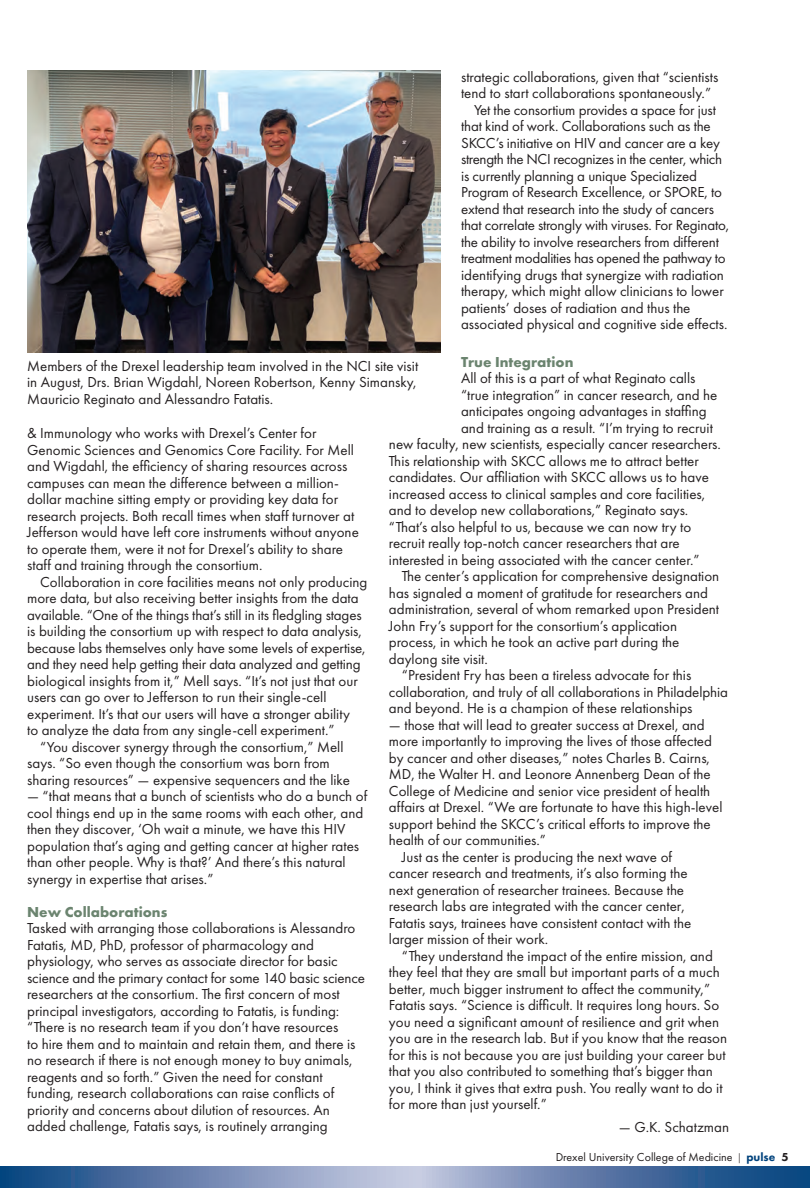
<style>
.page{position:relative;width:810px;height:1188px;background:#fff}
.page>*{position:absolute;margin:0;border:0;box-sizing:border-box;transform-origin:0 0}
.t1{font:15px/16.5px "Futura PT";color:#231f20}
.t2{font:15px "Futura PT";letter-spacing:-.02em;color:#231f20}
.t3{font:700 15px "Futura PT";color:#6b846f}
.t4{font:12px "Futura PT";color:#231f20}
.s1{font-family:"Miller Text";font-size:10.5px}
.s2{font-weight:800;color:#01427c}
.s3{font-weight:800}
</style>
<div class="page">
<svg style="left:1px;top:1167px;width:809px;height:21px;background:#6481ad"></svg>
<img style="left:27px;top:70px;width:414px;height:282px">
<svg style="left:0;top:1167px;width:1px;height:21px"></svg>
<p class="t1" style="left:461px;top:69px;width:259px">strategic collaborations, given that “scientists</p>
<p class="t1" style="left:461px;top:85px;width:252px">tend to start collaborations spontaneously.”</p>
<p class="t1" style="left:474px;top:102px;width:243px">Yet the consortium provides a space for just</p>
<p class="t1" style="left:461px;top:118px;width:251px">that kind of work. Collaborations such as the</p>
<p class="t1" style="left:461px;top:135px;width:260px">SKCC’s initiative on HIV and cancer are a key</p>
<p class="t2" style="left:461px;top:150px;width:263px">strength the NCI recognizes in the center, which</p>
<p class="t1" style="left:461px;top:168px;width:238px">is currently planning a unique Specialized</p>
<p class="t1" style="left:461px;top:184px;width:263px">Program of Research Excellence, or SPORE, to</p>
<p class="t1" style="left:461px;top:201px;width:254px">extend that research into the study of cancers</p>
<p class="t1" style="left:461px;top:217px;width:270px">that correlate strongly with viruses. For Reginato,</p>
<p class="t1" style="left:461px;top:234px;width:259px">the ability to involve researchers from different</p>
<p class="t2" style="left:461px;top:249px;width:266px">treatment modalities has opened the pathway to</p>
<p class="t1" style="left:461px;top:267px;width:264px">identifying drugs that synergize with radiation</p>
<p class="t1" style="left:461px;top:283px;width:264px">therapy, which might allow clinicians to lower</p>
<p class="t1" style="left:461px;top:300px;width:231px">patients’ doses of radiation and thus the</p>
<p class="t1" style="left:461px;top:316px;width:268px">associated physical and cognitive side effects.</p>
<p class="t3" style="left:461px;top:352px;width:114px">True Integration</p>
<p class="t1" style="left:461px;top:370px;width:236px">All of this is a part of what Reginato calls</p>
<p class="t1" style="left:461px;top:387px;width:258px">“true integration” in cancer research, and he</p>
<p class="t1" style="left:461px;top:403px;width:247px">anticipates ongoing advantages in staffing</p>
<p class="t1" style="left:461px;top:420px;width:253px">and training as a result. “I’m trying to recruit</p>
<p class="t1" style="left:389px;top:436px;width:334px">new faculty, new scientists, especially cancer researchers.</p>
<p class="t1" style="left:389px;top:453px;width:311px">This relationship with SKCC allows me to attract better</p>
<p class="t1" style="left:389px;top:469px;width:322px">candidates. Our affiliation with SKCC allows us to have</p>
<p class="t1" style="left:389px;top:486px;width:318px">increased access to clinical samples and core facilities,</p>
<p class="t1" style="left:389px;top:502px;width:301px">and to develop new collaborations,” Reginato says.</p>
<p class="t1" style="left:389px;top:519px;width:304px">“That’s also helpful to us, because we can now try to</p>
<p class="t1" style="left:389px;top:535px;width:292px">recruit really top-notch cancer researchers that are</p>
<p class="t1" style="left:389px;top:552px;width:312px">interested in being associated with the cancer center.”</p>
<p class="t1" style="left:402px;top:568px;width:319px">The center’s application for comprehensive designation</p>
<p class="t1" style="left:389px;top:585px;width:321px">has signaled a moment of gratitude for researchers and</p>
<p class="t1" style="left:389px;top:601px;width:332px">administration, several of whom remarked upon President</p>
<p class="t1" style="left:389px;top:618px;width:290px">John Fry’s support for the consortium’s application</p>
<p class="t1" style="left:389px;top:634px;width:292px">process, in which he took an active part during the</p>
<p class="t1" style="left:389px;top:651px;width:100px">daylong site visit.</p>
<p class="t1" style="left:402px;top:667px;width:291px">“President Fry has been a tireless advocate for this</p>
<p class="t1" style="left:389px;top:684px;width:341px">collaboration, and truly of all collaborations in Philadelphia</p>
<p class="t1" style="left:389px;top:700px;width:305px">and beyond. He is a champion of these relationships</p>
<p class="t1" style="left:389px;top:717px;width:317px">— those that will lead to greater success at Drexel, and</p>
<p class="t1" style="left:389px;top:733px;width:325px">more importantly to improving the lives of those affected</p>
<p class="t1" style="left:389px;top:750px;width:323px">by cancer and other diseases,” notes Charles B. Cairns,</p>
<p class="t1" style="left:389px;top:766px;width:323px">MD, the Walter H. and Leonore Annenberg Dean of the</p>
<p class="t1" style="left:389px;top:783px;width:323px">College of Medicine and senior vice president of health</p>
<p class="t1" style="left:389px;top:799px;width:335px">affairs at Drexel. “We are fortunate to have this high-level</p>
<p class="t1" style="left:389px;top:816px;width:323px">support behind the SKCC’s critical efforts to improve the</p>
<p class="t1" style="left:389px;top:832px;width:159px">health of our communities.”</p>
<p class="t1" style="left:402px;top:849px;width:272px">Just as the center is producing the next wave of</p>
<p class="t1" style="left:389px;top:865px;width:300px">cancer research and treatments, it’s also forming the</p>
<p class="t1" style="left:389px;top:882px;width:297px">next generation of researcher trainees. Because the</p>
<p class="t1" style="left:389px;top:898px;width:297px">research labs are integrated with the cancer center,</p>
<p class="t1" style="left:389px;top:915px;width:304px">Fatatis says, trainees have consistent contact with the</p>
<p class="t1" style="left:389px;top:931px;width:161px">larger mission of their work.</p>
<p class="t1" style="left:402px;top:948px;width:312px">“They understand the impact of the entire mission, and</p>
<p class="t1" style="left:389px;top:964px;width:332px">they feel that they are small but important parts of a much</p>
<p class="t1" style="left:389px;top:981px;width:323px">better, much bigger instrument to affect the community,”</p>
<p class="t1" style="left:389px;top:997px;width:332px">Fatatis says. “Science is difficult. It requires long hours. So</p>
<p class="t1" style="left:389px;top:1014px;width:332px">you need a significant amount of resilience and grit when</p>
<p class="t1" style="left:389px;top:1030px;width:340px">you are in the research lab. But if you know that the reason</p>
<p class="t1" style="left:389px;top:1047px;width:338px">for this is not because you are just building your career but</p>
<p class="t1" style="left:389px;top:1063px;width:325px">that you also contributed to something that’s bigger than</p>
<p class="t1" style="left:389px;top:1080px;width:335px">you, I think it gives that extra push. You really want to do it</p>
<p class="t1" style="left:389px;top:1096px;width:159px">for more than just yourself.”</p>
<p class="t1" style="left:619px;top:1119px;width:112px">— G.K. Schatzman</p>
<p class="t1" style="left:27px;top:357px;width:393px;text-align:justify">Members of the Drexel leadership team involved in the NCI site visit in August, Drs. Brian Wigdahl, Noreen Robertson, Kenny Simansky, Mauricio Reginato and Alessandro Fatatis.</p>
<p class="t1" style="left:27px;top:425px;width:333px">&amp; Immunology who works with Drexel’s Center for Genomic Sciences and Genomics Core Facility. For Mell and Wigdahl, the efficiency of sharing resources across campuses can mean the difference between a million&shy;dollar machine sitting empty or providing key data for research projects. Both recall times when staff turnover at Jefferson would have left core instruments without anyone to operate them, were it not for Drexel’s ability to share staff and training through the consortium.</p>
<p class="t1" style="left:40px;top:574px;width:329px">Collaboration in core facilities means not only producing</p>
<p class="t1" style="left:27px;top:590px;width:333px">more data, but also receiving better insights from the data</p>
<p class="t1" style="left:27px;top:607px;width:336px">available. “One of the things that’s still in its fledgling stages</p>
<p class="t1" style="left:27px;top:623px;width:336px">is building the consortium up with respect to data analysis,</p>
<p class="t1" style="left:27px;top:640px;width:340px">because labs themselves only have some levels of expertise,</p>
<p class="t1" style="left:27px;top:656px;width:335px">and they need help getting their data analyzed and getting</p>
<p class="t1" style="left:27px;top:673px;width:332px">biological insights from it,” Mell says. “It’s not just that our</p>
<p class="t1" style="left:27px;top:689px;width:301px">users can go over to Jefferson to run their single-cell</p>
<p class="t1" style="left:27px;top:706px;width:324px">experiment. It’s that our users will have a stronger ability</p>
<p class="t1" style="left:27px;top:722px;width:309px">to analyze the data from any single-cell experiment.”</p>
<p class="t1" style="left:40px;top:739px;width:305px">“You discover synergy through the consortium,” Mell</p>
<p class="t1" style="left:27px;top:755px;width:304px">says. “So even though the consortium was born from</p>
<p class="t1" style="left:27px;top:772px;width:324px">sharing resources” — expensive sequencers and the like</p>
<p class="t1" style="left:27px;top:788px;width:342px">— “that means that a bunch of scientists who do a bunch of cool things end up in the same rooms with each other, and then they discover, ‘Oh wait a minute, we have this HIV population that’s aging and getting cancer at higher rates than other people. Why is that?’ And there’s this natural synergy in expertise that arises.”</p>
<p class="t3" style="left:27px;top:902px;width:142px">New Collaborations</p>
<p class="t1" style="left:27px;top:920px;width:339px">Tasked with arranging those collaborations is Alessandro Fatatis, MD, PhD, professor of pharmacology and physiology, who serves as associate director for basic science and the primary contact for some 140 basic science researchers at the consortium. The first concern of most principal investigators, according to Fatatis, is funding: “There is no research team if you don’t have resources<br>to hire them and to maintain and retain them, and there is no research if there is not enough money to buy animals, reagents and so forth.” Given the need for constant funding, research collaborations can raise conflicts of priority and concerns about dilution of resources. An added challenge, Fatatis says, is routinely arranging</p>
<p class="t4" style="left:556px;top:1150px;width:234px">Drexel University College of Medicine <span class="s1">|</span> <span class="s2">pulse</span> <span class="s3">5</span></p>
</div>
